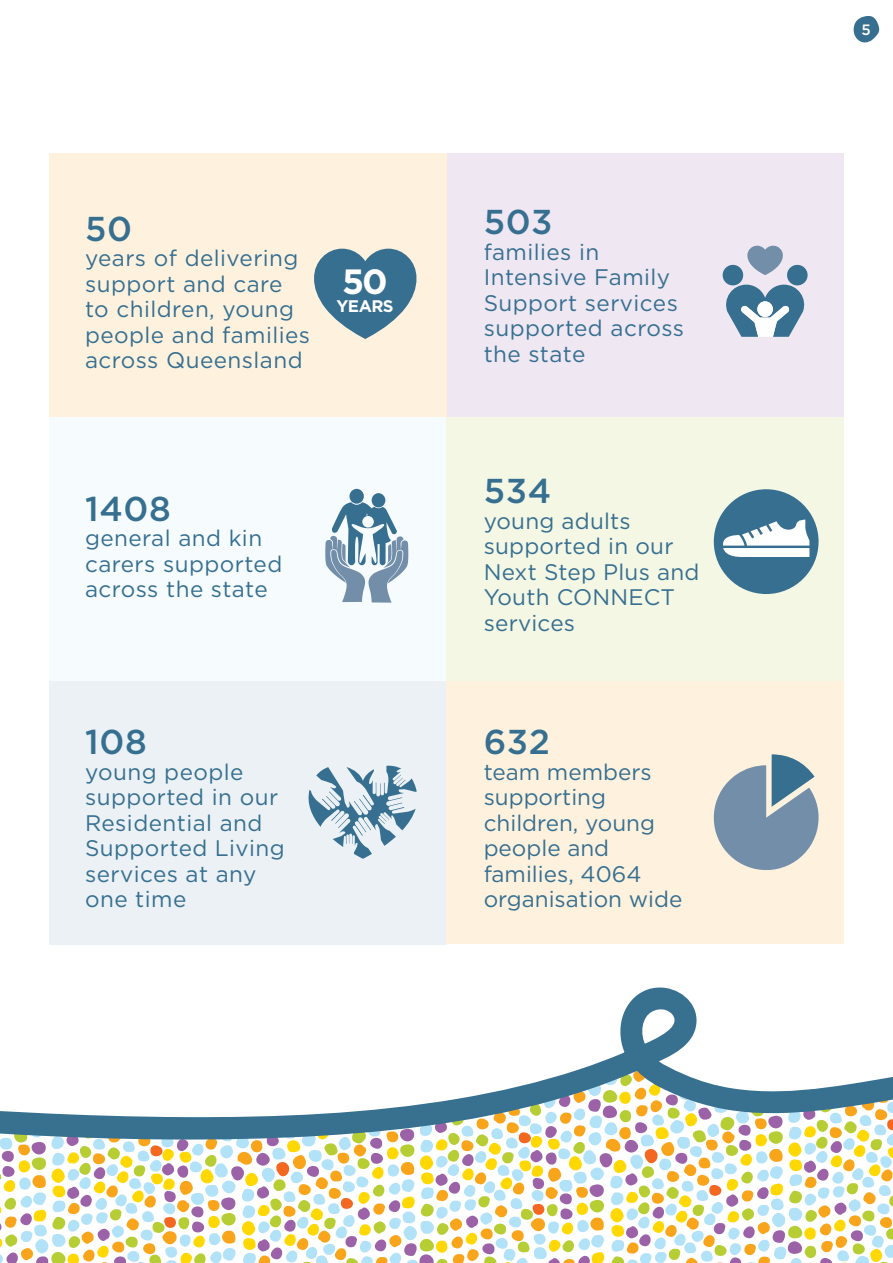
<style>
.page{position:relative;width:893px;height:1263px;background:#fff}
.page>*{position:absolute;margin:0;border:0;box-sizing:border-box;transform-origin:0 0}
.graphic_heading{font:700 35.1px "Gotham";color:#fff}
.graphic_text{font:500 34.5px "Gotham";letter-spacing:.02em;color:#366f90}
.graphic_heading-2{font:500 34.5px "Gotham";letter-spacing:.02em;color:#366f90}
.graphic_text-2{font:22.5px/25.5px "Gotham";letter-spacing:.02em;color:#366f90}
.graphic_text-3{font:22.5px/25.5px "Gotham";color:#366f90}
.graphic_text-4{font:700 16.8px "Gotham";letter-spacing:-.035em;color:#fff}
.Body{font:500 15px "Gotham";color:#fff}
</style>
<div class="page">
<div style="left:49px;top:680px;width:397px;height:264px;background:#ebf1f4"></div>
<div style="left:49px;top:417px;width:397px;height:263px;background:#f6fbfe"></div>
<div style="left:446px;top:680px;width:398px;height:264px;background:#fef2df"></div>
<div style="left:446px;top:417px;width:398px;height:263px;background:#f4f7e4"></div>
<svg style="left:325px;top:489px;width:83px;height:114px"></svg>
<div style="left:446px;top:153px;width:398px;height:264px;background:#efe7f2"></div>
<svg style="left:747px;top:246px;width:36px;height:29px"></svg>
<div style="left:787px;top:265px;width:21px;height:20px;background:#366f90;border-radius:50%"></div>
<div style="left:723px;top:265px;width:20px;height:20px;background:#366f90;border-radius:50%"></div>
<svg style="left:726px;top:285px;width:79px;height:52px"></svg>
<div style="left:49px;top:153px;width:397px;height:264px;background:#fef2df"></div>
<svg style="left:308px;top:765px;width:109px;height:94px"></svg>
<svg style="left:314px;top:249px;width:103px;height:90px"></svg>
<svg style="left:713px;top:754px;width:106px;height:116px"></svg>
<div style="left:714px;top:489px;width:105px;height:105px;background:#366f90;border-radius:50%"></div>
<svg style="left:723px;top:519px;width:86px;height:38px"></svg>
<svg style="left:854px;top:16px;width:26px;height:27px"></svg>
<svg style="left:0;top:1148px;width:893px;height:115px"></svg>
<svg style="left:0;top:987px;width:893px;height:161px"></svg>
<p class="graphic_heading-2" style="left:85px;top:206px;width:49px">50</p>
<p class="graphic_text-2" style="left:85px;top:245px;width:227px">years of delivering support and care to children, young people and families across Queensland</p>
<p class="graphic_heading" style="left:342px;top:258px;width:47px">50</p>
<p class="graphic_text-4" style="left:336px;top:295px;width:59px">YEARS</p>
<p class="graphic_text" style="left:85px;top:486px;width:87px">1408</p>
<p class="graphic_text-2" style="left:85px;top:525px;width:199px">general and kin carers supported across the state</p>
<p class="graphic_text" style="left:85px;top:719px;width:63px">108</p>
<p class="graphic_text-2" style="left:85px;top:758px;width:201px">young people supported in our<br>Residential and<br>Supported Living services at any one time</p>
<p class="graphic_heading-2" style="left:484px;top:200px;width:70px">503</p>
<p class="graphic_text-2" style="left:484px;top:239px;width:202px">families in<br>Intensive Family<br>Support services supported across the state</p>
<p class="graphic_heading-2" style="left:484px;top:468px;width:69px">534</p>
<p class="graphic_text-2" style="left:484px;top:507px;width:217px">young adults supported in our<br>Next Step Plus and<br>Youth CONNECT services</p>
<p class="graphic_text" style="left:484px;top:719px;width:68px">632</p>
<p class="graphic_text-3" style="left:484px;top:758px;width:200px">team members supporting children, young people and families, 4064 organisation wide</p>
<p class="Body" style="left:862px;top:19px;width:11px">5</p>
</div>
